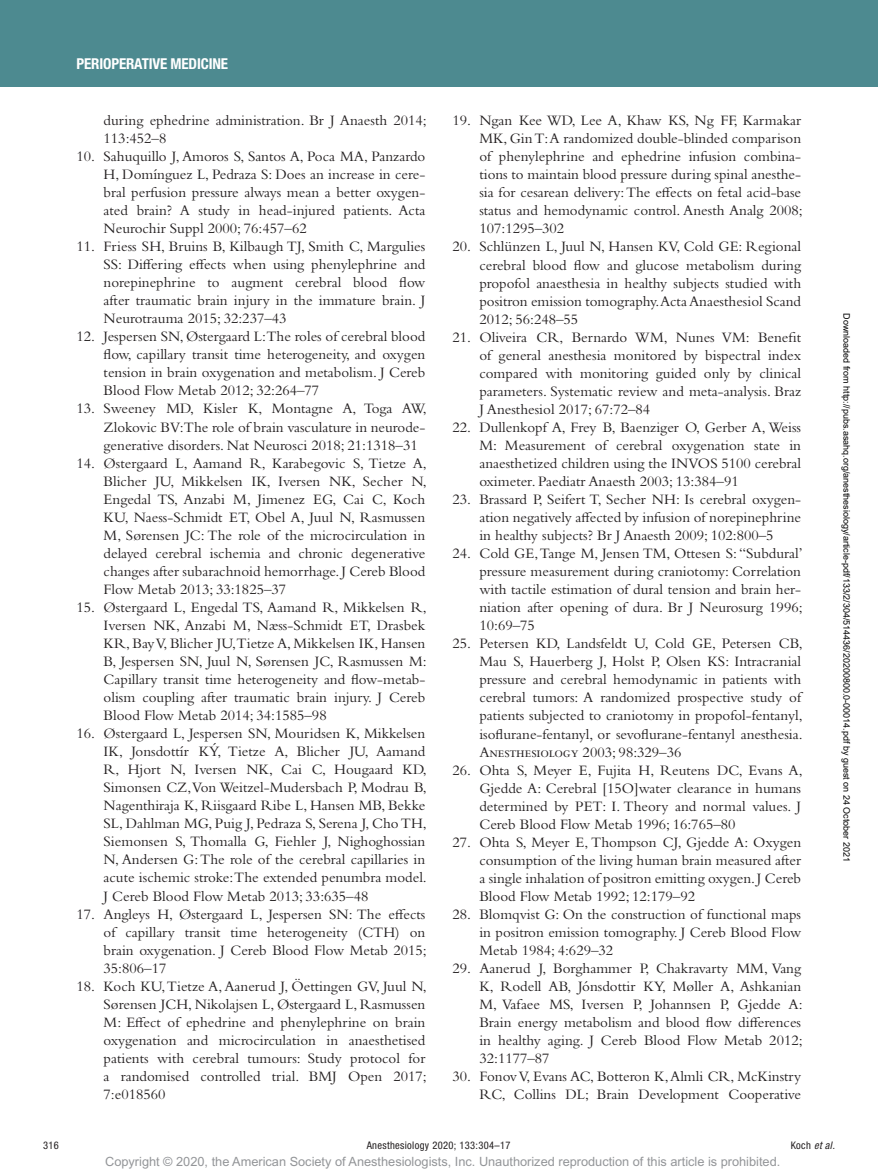
<style>
.page{position:relative;width:878px;height:1175px;background:#fff}
.page>*{position:absolute;margin:0;border:0;box-sizing:border-box;transform-origin:0 0}
.t1{font:15px/18px "Bembo Std";color:#231f20;text-align:justify}
.t2{font:700 condensed 15px "Helvetica Neue LT Std";letter-spacing:-.01em;color:#fff}
.t3{font:12.75px "Arial MT Std";color:#939598}
.t4{font:condensed 10.5px "Helvetica Neue LT Std";letter-spacing:.03em;color:#231f20}
.t5{font:italic condensed 10.5px "Helvetica Neue LT Std";color:#231f20}
.t6{font:9px "Arial";color:#000}
.s1{font-style:normal}
</style>
<div class="page">
<div style="left:0;top:0;width:878px;height:86px;background:#4d8a90"></div>
<p class="t2" style="left:77px;top:54px;width:153px">PERIOPERATIVE MEDICINE</p>
<p class="t1" style="left:104px;top:111px;width:325px">during ephedrine administration. Br J Anaesth 2014;<br>113:452–8</p>
<p class="t1" style="left:104px;top:147px;width:323px;text-indent:-27px">10. Sahuquillo J, Amoros S, Santos A, Poca MA, Panzardo H, Domínguez L, Pedraza S: Does an increase in cere&shy;bral perfusion pressure always mean a better oxygen&shy;ated brain? A study in head-injured patients. Acta Neurochir Suppl 2000; 76:457–62</p>
<p class="t1" style="left:104px;top:237px;width:323px;text-indent:-27px">11. Friess SH, Bruins B, Kilbaugh TJ, Smith C, Margulies SS: Differing effects when using phenylephrine and norepinephrine to augment cerebral blood flow after traumatic brain injury in the immature brain. J Neurotrauma 2015; 32:237–43</p>
<p class="t1" style="left:104px;top:327px;width:323px;text-indent:-27px">12. Jespersen SN, Østergaard L:The roles of cerebral blood flow, capillary transit time heterogeneity, and oxygen tension in brain oxygenation and metabolism. J Cereb Blood Flow Metab 2012; 32:264–77</p>
<p class="t1" style="left:104px;top:399px;width:325px;text-indent:-27px">13. Sweeney MD, Kisler K, Montagne A, Toga AW, Zlokovic BV:The role of brain vasculature in neurode&shy;generative disorders. Nat Neurosci 2018; 21:1318–31</p>
<p class="t1" style="left:104px;top:453px;width:325px;text-indent:-27px">14. Østergaard L, Aamand R, Karabegovic S, Tietze A, Blicher JU, Mikkelsen IK, Iversen NK, Secher N, Engedal TS, Anzabi M, Jimenez EG, Cai C, Koch KU, Naess-Schmidt ET, Obel A, Juul N, Rasmussen M, Sørensen JC: The role of the microcirculation in delayed cerebral ischemia and chronic degenerative changes after subarachnoid hemorrhage. J Cereb Blood Flow Metab 2013; 33:1825–37</p>
<p class="t1" style="left:104px;top:598px;width:325px;text-indent:-27px">15. Østergaard L, Engedal TS, Aamand R, Mikkelsen R, Iversen NK, Anzabi M, Næss-Schmidt ET, Drasbek KR, Bay V, Blicher JU,Tietze A, Mikkelsen IK, Hansen B, Jespersen SN, Juul N, Sørensen JC, Rasmussen M:<br>Capillary transit time heterogeneity and flow-metab&shy;olism coupling after traumatic brain injury. J Cereb Blood Flow Metab 2014; 34:1585–98</p>
<p class="t1" style="left:104px;top:724px;width:325px;text-indent:-27px">16. Østergaard L, Jespersen SN, Mouridsen K, Mikkelsen IK, Jonsdottír KÝ, Tietze A, Blicher JU, Aamand R, Hjort N, Iversen NK, Cai C, Hougaard KD, Simonsen CZ, Von Weitzel-Mudersbach P, Modrau B, Nagenthiraja K, Riisgaard Ribe L, Hansen MB, Bekke SL, Dahlman MG, Puig J, Pedraza S, Serena J, Cho TH, Siemonsen S, Thomalla G, Fiehler J, Nighoghossian N, Andersen G: The role of the cerebral capillaries in acute ischemic stroke:The extended penumbra model.<br>J Cereb Blood Flow Metab 2013; 33:635–48</p>
<p class="t1" style="left:104px;top:904px;width:325px;text-indent:-27px">17. Angleys H, Østergaard L, Jespersen SN: The effects of capillary transit time heterogeneity (CTH) on brain oxygenation. J Cereb Blood Flow Metab 2015; 35:806–17</p>
<p class="t1" style="left:104px;top:976px;width:325px;text-indent:-27px">18. Koch KU, Tietze A, Aanerud J, Öettingen GV, Juul N, Sørensen JCH, Nikolajsen L, Østergaard L, Rasmussen M: Effect of ephedrine and phenylephrine on brain oxygenation and microcirculation in anaesthetised patients with cerebral tumours: Study protocol for a randomised controlled trial. BMJ Open 2017; 7:e018560</p>
<p class="t1" style="left:479px;top:111px;width:325px;text-indent:-27px">19. Ngan Kee WD, Lee A, Khaw KS, Ng FF, Karmakar MK, Gin T: A randomized double-blinded comparison of phenylephrine and ephedrine infusion combina&shy;tions to maintain blood pressure during spinal anesthe&shy;sia for cesarean delivery: The effects on fetal acid-base status and hemodynamic control. Anesth Analg 2008; 107:1295–302</p>
<p class="t1" style="left:479px;top:237px;width:323px;text-indent:-27px">20. Schlünzen L, Juul N, Hansen KV, Cold GE: Regional cerebral blood flow and glucose metabolism during propofol anaesthesia in healthy subjects studied with positron emission tomography.Acta Anaesthesiol Scand 2012; 56:248–55</p>
<p class="t1" style="left:479px;top:328px;width:323px;text-indent:-27px">21. Oliveira CR, Bernardo WM, Nunes VM: Benefit of general anesthesia monitored by bispectral index compared with monitoring guided only by clinical parameters. Systematic review and meta-analysis. Braz J Anesthesiol 2017; 67:72–84</p>
<p class="t1" style="left:479px;top:418px;width:323px;text-indent:-27px">22. Dullenkopf A, Frey B, Baenziger O, Gerber A, Weiss M: Measurement of cerebral oxygenation state in anaesthetized children using the INVOS 5100 cerebral oximeter. Paediatr Anaesth 2003; 13:384–91</p>
<p class="t1" style="left:479px;top:490px;width:323px;text-indent:-27px">23. Brassard P, Seifert T, Secher NH: Is cerebral oxygen&shy;ation negatively affected by infusion of norepinephrine in healthy subjects? Br J Anaesth 2009; 102:800–5</p>
<p class="t1" style="left:479px;top:544px;width:325px;text-indent:-27px">24. Cold GE, Tange M, Jensen TM, Ottesen S: “Subdural’ pressure measurement during craniotomy: Correlation with tactile estimation of dural tension and brain her&shy;niation after opening of dura. Br J Neurosurg 1996; 10:69–75</p>
<p class="t1" style="left:479px;top:634px;width:325px;text-indent:-27px">25. Petersen KD, Landsfeldt U, Cold GE, Petersen CB, Mau S, Hauerberg J, Holst P, Olsen KS: Intracranial pressure and cerebral hemodynamic in patients with cerebral tumors: A randomized prospective study of patients subjected to craniotomy in propofol-fentanyl, isoflurane-fentanyl, or sevoflurane-fentanyl anesthesia.<br>Anesthesiology 2003; 98:329–36</p>
<p class="t1" style="left:479px;top:760px;width:325px;text-indent:-27px">26. Ohta S, Meyer E, Fujita H, Reutens DC, Evans A, Gjedde A: Cerebral [15O]water clearance in humans determined by PET: I. Theory and normal values. J Cereb Blood Flow Metab 1996; 16:765–80</p>
<p class="t1" style="left:479px;top:832px;width:323px;text-indent:-27px">27. Ohta S, Meyer E, Thompson CJ, Gjedde A: Oxygen consumption of the living human brain measured after a single inhalation of positron emitting oxygen. J Cereb Blood Flow Metab 1992; 12:179–92</p>
<p class="t1" style="left:479px;top:905px;width:323px;text-indent:-27px">28. Blomqvist G: On the construction of functional maps in positron emission tomography. J Cereb Blood Flow Metab 1984; 4:629–32</p>
<p class="t1" style="left:479px;top:959px;width:325px;text-indent:-27px">29. Aanerud J, Borghammer P, Chakravarty MM, Vang K, Rodell AB, Jónsdottir KY, Møller A, Ashkanian M, Vafaee MS, Iversen P, Johannsen P, Gjedde A:<br>Brain energy metabolism and blood flow differences in healthy aging. J Cereb Blood Flow Metab 2012; 32:1177–87</p>
<p class="t1" style="left:452px;top:1067px;width:350px;text-align:right">30. Fonov V, Evans AC, Botteron K, Almli CR, McKinstry<br>RC, Collins DL; Brain Development Cooperative</p>
<p class="t6" style="left:850px;top:313px;width:550px;rotate:90deg">Downloaded from http://pubs.asahq.org/anesthesiology/article-pdf/133/2/304/514436/20200800.0-00014.pdf by guest on 24 October 2021</p>
<p class="t4" style="left:43px;top:1139px;width:17px">316</p>
<p class="t4" style="left:367px;top:1139px;width:145px">Anesthesiology 2020; 133:304–17</p>
<p class="t3" style="left:105px;top:1154px;width:676px">Copyright © 2020, the American Society of Anesthesiologists, Inc. Unauthorized reproduction of this article is prohibited.</p>
<p class="t5" style="left:790px;top:1139px;width:45px"><span class="s1">Koch</span> et al.</p>
</div>
